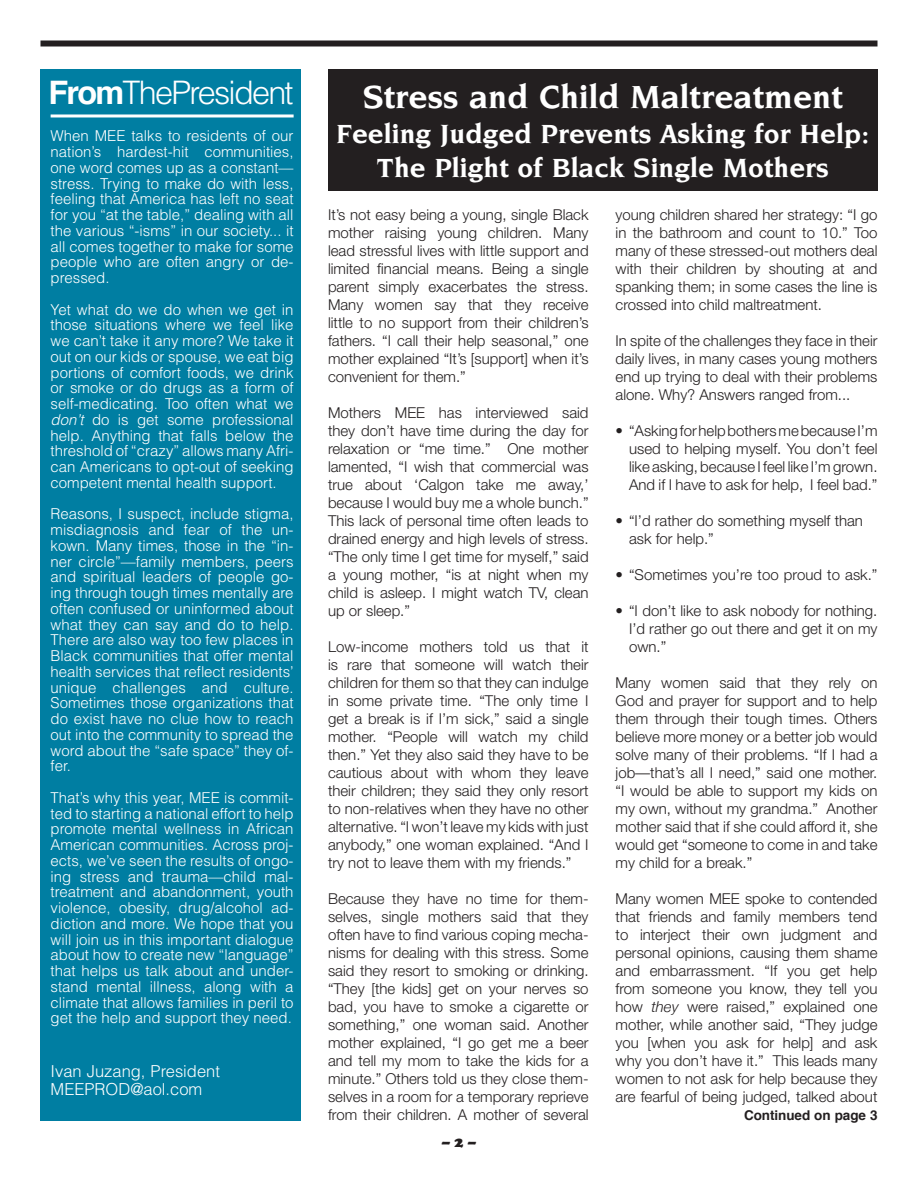
<style>
.page{position:relative;width:918px;height:1188px;background:#fff}
.page>*{position:absolute;margin:0;border:0;box-sizing:border-box;transform-origin:0 0}
.t1{font:700 34.5px "Novarese";color:#fff}
.t2{font:300 32.4px "Helvetica";letter-spacing:-.055em;color:#fff}
.t3{font:700 28.5px/34.5px "Novarese";color:#fff;text-align:center}
.t4{font:300 16.5px/18px "Helvetica";color:#fff}
.t5{font:300 15px/18px "Helvetica Neue";color:#231f20;text-align:justify}
.t6{font:300 15px/15.8px "Helvetica";color:#fff;text-align:justify}
.t7{font:900 15px "Cooper";color:#231f20}
.t8{font:700 13.5px "Helvetica";letter-spacing:-.005em;color:#231f20}
.s1{font-weight:700}
.s2{font-style:italic}
</style>
<div class="page">
<div style="left:40px;top:40px;width:838px;height:6px;background:#231f20"></div>
<div style="left:40px;top:69px;width:261px;height:1051px;background:#007ea2"></div>
<div style="left:328px;top:69px;width:550px;height:121px;background:#231f20"></div>
<hr style="left:51px;top:114px;width:243px;height:3px;background:#fff">
<h2 class="t2" style="left:49px;top:72px;width:247px"><span class="s1">From</span>ThePresident</h2>
<p class="t6" style="left:51px;top:128px;width:244px">When MEE talks to residents of our nation’s hardest-hit communities, one word comes up as a constant— stress. Trying to make do with less, feeling that America has left no seat for you “at the table,” dealing with all the various “-isms” in our society... it all comes together to make for some people who are often angry or de&shy;pressed.</p>
<p class="t6" style="left:51px;top:301px;width:245px">Yet what do we do when we get in those situations where we feel like we can’t take it any more? We take it out on our kids or spouse, we eat big portions of comfort foods, we drink or smoke or do drugs as a form of self-medicating. Too often what we <span class="s2">don’t</span> do is get some professional help. Anything that falls below the threshold of “crazy” allows many Afri&shy;can Americans to opt-out of seeking competent mental health support.</p>
<p class="t6" style="left:51px;top:506px;width:245px">Reasons, I suspect, include stigma, misdiagnosis and fear of the un&shy;kown. Many times, those in the “in&shy;ner circle”—family members, peers and spiritual leaders of people go&shy;ing through tough times mentally are often confused or uninformed about what they can say and do to help.<br>There are also way too few places in Black communities that offer mental health services that reflect residents’ unique challenges and culture.<br>Sometimes those organizations that do exist have no clue how to reach out into the community to spread the word about the “safe space” they of&shy;fer.</p>
<p class="t6" style="left:51px;top:789px;width:245px">That’s why this year, MEE is commit&shy;ted to starting a national effort to help promote mental wellness in African American communities. Across proj&shy;ects, we’ve seen the results of ongo&shy;ing stress and trauma—child mal&shy;treatment and abandonment, youth violence, obesity, drug/alcohol ad&shy;diction and more. We hope that you will join us in this important dialogue about how to create new “language” that helps us talk about and under&shy;stand mental illness, along with a climate that allows families in peril to get the help and support they need.</p>
<p class="t4" style="left:51px;top:1062px;width:171px">Ivan Juzang, President<br>MEEPROD@aol.com</p>
<h1 class="t1" style="left:363px;top:77px;width:482px">Stress and Child Maltreatment</h1>
<h3 class="t3" style="left:336px;top:116px;width:534px">Feeling Judged Prevents Asking for Help:<br>The Plight of Black Single Mothers</h3>
<p class="t5" style="left:616px;top:205px;width:263px">young children shared her strategy: “I go in the bathroom and count to 10.” Too many of these stressed-out mothers deal with their children by shouting at and spanking them; in some cases the line is crossed into child maltreatment.</p>
<p class="t5" style="left:616px;top:331px;width:263px">In spite of the challenges they face in their daily lives, in many cases young mothers end up trying to deal with their problems alone. Why? Answers ranged from...</p>
<p class="t5" style="left:629px;top:421px;width:250px;text-indent:-14px">• “Asking for help bothers me because I’m used to helping myself. You don’t feel like asking, because I feel like I’m grown.<br>And if I have to ask for help, I feel bad.”</p>
<p class="t5" style="left:629px;top:511px;width:235px;text-indent:-14px">• “I’d rather do something myself than ask for help.”</p>
<p class="t5" style="left:616px;top:565px;width:263px">• “Sometimes you’re too proud to ask.”</p>
<p class="t5" style="left:629px;top:601px;width:250px;text-indent:-14px">• “I don’t like to ask nobody for nothing.<br>I’d rather go out there and get it on my own.”</p>
<p class="t5" style="left:616px;top:673px;width:263px">Many women said that they rely on God and prayer for support and to help them through their tough times. Others believe more money or a better job would solve many of their problems. “If I had a job—that’s all I need,” said one mother. “I would be able to support my kids on my own, without my grandma.” Another mother said that if she could afford it, she would get “someone to come in and take my child for a break.”</p>
<p class="t5" style="left:616px;top:889px;width:263px">Many women MEE spoke to contended that friends and family members tend to interject their own judgment and personal opinions, causing them shame and embarrassment. “If you get help from someone you know, they tell you how <span class="s2">they</span> were raised,” explained one mother, while another said, “They judge you [when you ask for help] and ask why you don’t have it.” This leads many women to not ask for help because they are fearful of being judged, talked about</p>
<p class="t5" style="left:328px;top:205px;width:262px">It’s not easy being a young, single Black mother raising young children. Many lead stressful lives with little support and limited financial means. Being a single parent simply exacerbates the stress.<br>Many women say that they receive little to no support from their children’s fathers. “I call their help seasonal,” one mother explained “It’s [support] when it’s convenient for them.”</p>
<p class="t5" style="left:328px;top:403px;width:262px">Mothers MEE has interviewed said they don’t have time during the day for relaxation or “me time.” One mother lamented, “I wish that commercial was true about ‘Calgon take me away,’ because I would buy me a whole bunch.” This lack of personal time often leads to drained energy and high levels of stress. “The only time I get time for myself,” said a young mother, “is at night when my child is asleep. I might watch TV, clean up or sleep.”</p>
<p class="t5" style="left:328px;top:637px;width:262px">Low-income mothers told us that it is rare that someone will watch their children for them so that they can indulge in some private time. “The only time I get a break is if I’m sick,” said a single mother. “People will watch my child then.” Yet they also said they have to be cautious about with whom they leave their children; they said they only resort to non-relatives when they have no other alternative. “I won’t leave my kids with just anybody,” one woman explained. “And I try not to leave them with my friends.”</p>
<p class="t5" style="left:328px;top:889px;width:262px">Because they have no time for them&shy;selves, single mothers said that they often have to find various coping mecha&shy;nisms for dealing with this stress. Some said they resort to smoking or drinking. “They [the kids] get on your nerves so bad, you have to smoke a cigarette or something,” one woman said. Another mother explained, “I go get me a beer and tell my mom to take the kids for a minute.” Others told us they close them&shy;selves in a room for a temporary reprieve from their children. A mother of several</p>
<p class="t8" style="left:744px;top:1104px;width:135px">Continued on page 3</p>
<p class="t7" style="left:441px;top:1134px;width:37px">– 2 –</p>
</div>
